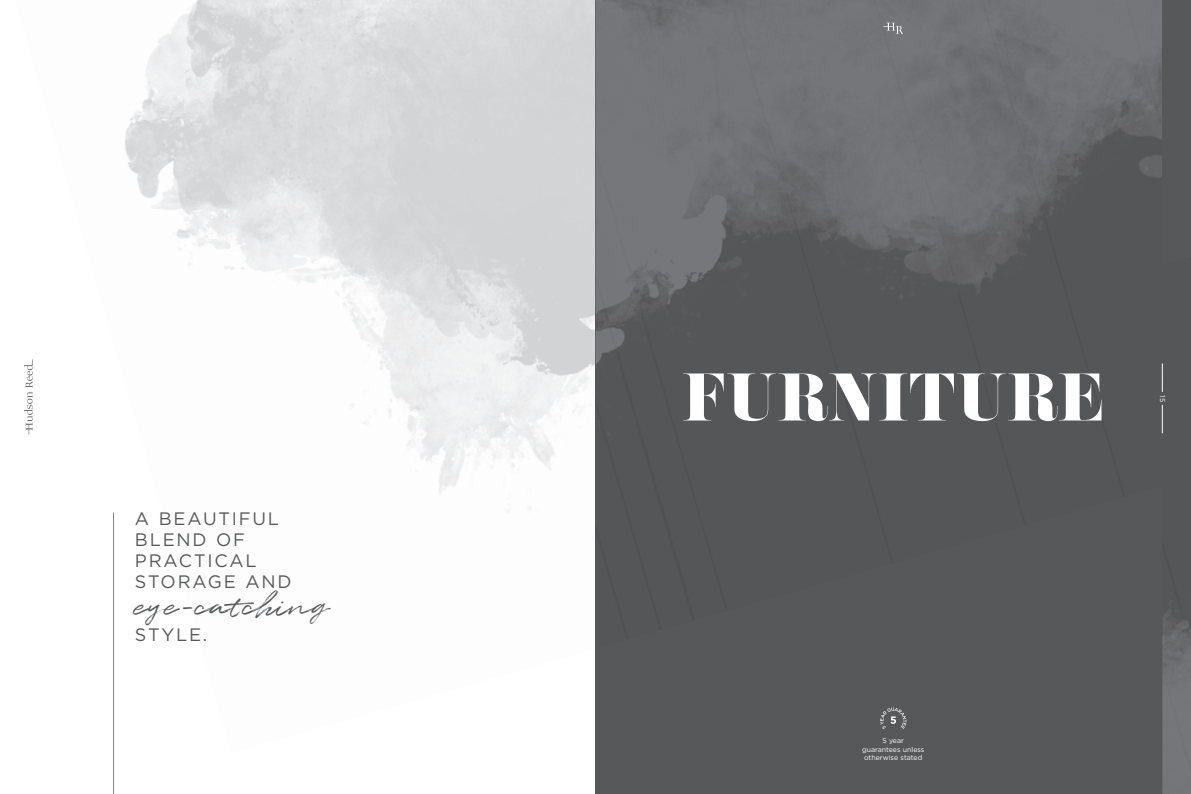
<style>
.page{position:relative;width:1191px;height:794px;background:#fff}
.page>*{position:absolute;margin:0;border:0;box-sizing:border-box;transform-origin:0 0}
.t1{font:60px "Pistilli";color:#fff}
.t2{font:34px "Quentin";color:#57585a}
.t3{font:18px/21px "Gotham";letter-spacing:.1em;color:#57585a}
.t4{font:7px/8.5px "Gotham";color:#fff;text-align:center}
</style>
<div class="page">
<img style="left:28px;top:39px;width:132px;height:396px">
<img style="left:160px;top:0;width:145px;height:283px">
<div style="left:414px;top:0;width:181px;height:305px;background:#d3d4d6"></div>
<div style="left:559px;top:0;width:36px;height:126px;background:#d3d4d6"></div>
<img style="left:501px;top:278px;width:94px;height:130px">
<img style="left:531px;top:389px;width:64px;height:123px">
<div style="left:595px;top:0;width:596px;height:794px;background:#57585a"></div>
<div style="left:595px;top:0;width:137px;height:220px;background:#747679"></div>
<img style="left:732px;top:0;width:143px;height:249px">
<img style="left:875px;top:0;width:108px;height:286px">
<img style="left:983px;top:0;width:179px;height:277px">
<img style="left:595px;top:148px;width:133px;height:134px">
<img style="left:1126px;top:0;width:36px;height:125px">
<img style="left:595px;top:273px;width:100px;height:91px">
<img style="left:1068px;top:269px;width:94px;height:109px">
<img style="left:1161px;top:378px;width:1px;height:55px">
<img style="left:1162px;top:616px;width:29px;height:50px">
<img style="left:1165px;top:612px;width:26px;height:28px">
<div style="left:1162px;top:666px;width:29px;height:128px;background:#747679"></div>
<svg style="left:880px;top:707px;width:26px;height:22px"></svg>
<hr style="left:113px;top:512px;width:1px;height:282px;background:#808285">
<svg style="left:24px;top:359px;width:9px;height:75px"></svg>
<svg style="left:883px;top:23px;width:20px;height:11px"></svg>
<svg style="left:1162px;top:363px;width:1px;height:29px"></svg>
<svg style="left:1162px;top:405px;width:1px;height:28px"></svg>
<p class="t3" style="left:135px;top:507px;width:158px">A BEAUTIFUL<br>BLEND OF<br>PRACTICAL<br>STORAGE AND</p>
<h2 class="t2" style="left:135px;top:583px;width:195px">eye-catching</h2>
<p class="t3" style="left:135px;top:623px;width:74px">STYLE.</p>
<h1 class="t1" style="left:682px;top:359px;width:424px">FURNITURE</h1>
<p class="t4" style="left:1167px;top:395px;width:9px;rotate:90deg">15</p>
<p class="t4" style="left:862px;top:736px;width:64px">5 year<br>guarantees unless otherwise stated</p>
</div>
